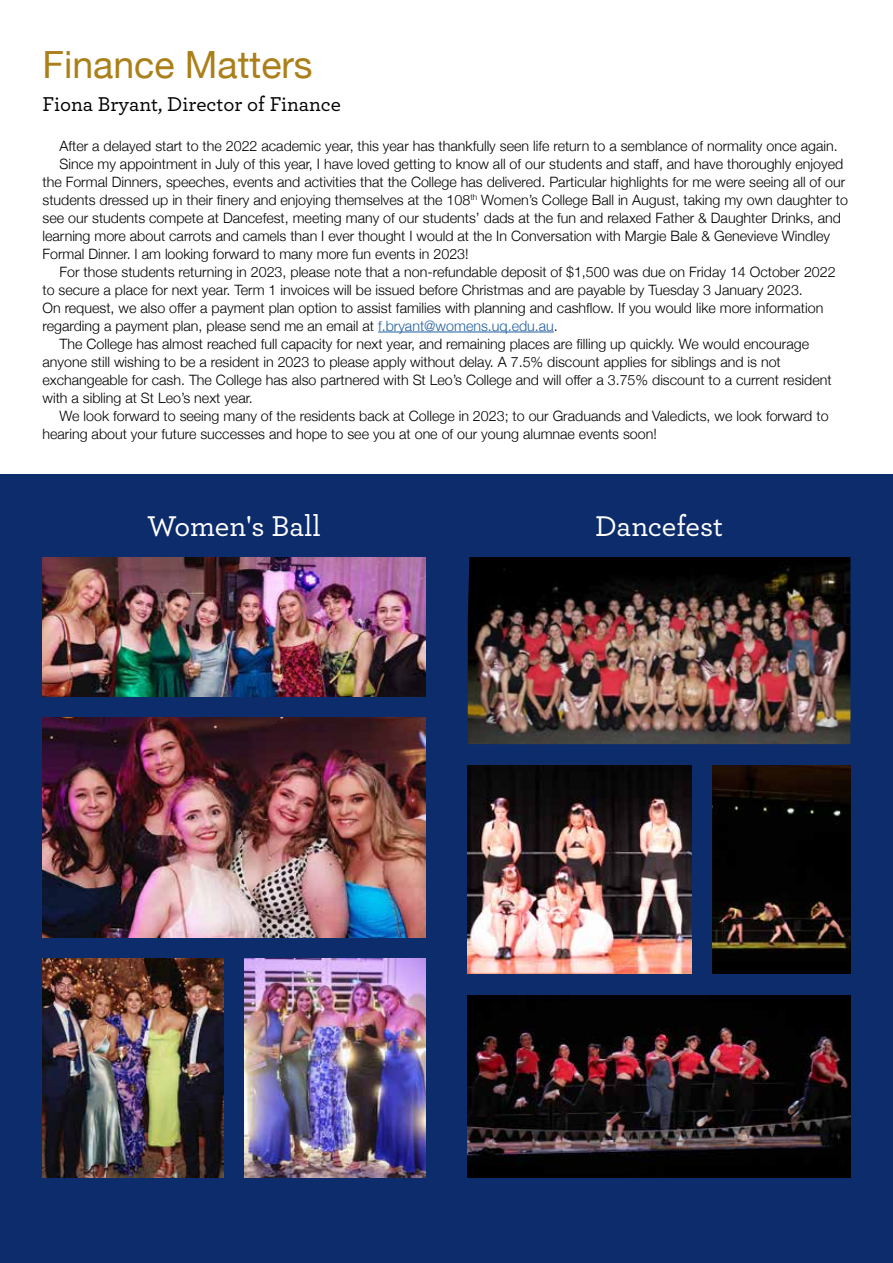
<style>
.page{position:relative;width:893px;height:1263px;background:#fff}
.page>*{position:absolute;margin:0;border:0;box-sizing:border-box;transform-origin:0 0}
.t1{font:37.5px "Helvetica Neue";color:#ab7f19}
.t2{font:500 30px "Archer Pro";color:#fff}
.t3{font:500 21px "Archer Pro";color:#000}
.t4{font:300 14.25px "Helvetica Neue";color:#000}
.s1{color:#215e9e}
</style>
<div class="page">
<div style="left:0;top:474px;width:893px;height:789px;background:#0d2c6c"></div>
<hr style="left:378px;top:332px;width:176px;height:1px;background:#215e9e">
<img style="left:468px;top:557px;width:382px;height:187px">
<img style="left:468px;top:765px;width:223px;height:209px">
<img style="left:468px;top:995px;width:382px;height:183px">
<img style="left:712px;top:765px;width:138px;height:209px">
<img style="left:43px;top:557px;width:382px;height:139px">
<img style="left:244px;top:958px;width:181px;height:220px">
<img style="left:43px;top:717px;width:382px;height:220px">
<img style="left:43px;top:958px;width:180px;height:220px">
<h1 class="t1" style="left:43px;top:43px;width:272px">Finance Matters</h1>
<h3 class="t3" style="left:43px;top:89px;width:300px">Fiona Bryant, Director of Finance</h3>
<p class="t4" style="left:60px;top:137px;width:780px">After a delayed start to the 2022 academic year, this year has thankfully seen life return to a semblance of normality once again.</p>
<p class="t4" style="left:60px;top:155px;width:785px">Since my appointment in July of this year, I have loved getting to know all of our students and staff, and have thoroughly enjoyed</p>
<p class="t4" style="left:43px;top:173px;width:804px">the Formal Dinners, speeches, events and activities that the College has delivered. Particular highlights for me were seeing all of our</p>
<p class="t4" style="left:43px;top:191px;width:807px">students dressed up in their finery and enjoying themselves at the 108<sup>th</sup> Women’s College Ball in August, taking my own daughter to</p>
<p class="t4" style="left:43px;top:209px;width:800px">see our students compete at Dancefest, meeting many of our students’ dads at the fun and relaxed Father &amp; Daughter Drinks, and</p>
<p class="t4" style="left:43px;top:227px;width:789px">learning more about carrots and camels than I ever thought I would at the In Conversation with Margie Bale &amp; Genevieve Windley</p>
<p class="t4" style="left:43px;top:245px;width:428px">Formal Dinner. I am looking forward to many more fun events in 2023!</p>
<p class="t4" style="left:60px;top:263px;width:778px">For those students returning in 2023, please note that a non-refundable deposit of $1,500 was due on Friday 14 October 2022</p>
<p class="t4" style="left:43px;top:281px;width:762px">to secure a place for next year. Term 1 invoices will be issued before Christmas and are payable by Tuesday 3 January 2023.</p>
<p class="t4" style="left:43px;top:299px;width:782px">On request, we also offer a payment plan option to assist families with planning and cashflow. If you would like more information</p>
<p class="t4" style="left:43px;top:317px;width:517px">regarding a payment plan, please send me an email at <span class="s1">f.bryant@womens.uq.edu.au</span>.</p>
<p class="t4" style="left:60px;top:335px;width:751px">The College has almost reached full capacity for next year, and remaining places are filling up quickly. We would encourage</p>
<p class="t4" style="left:43px;top:353px;width:740px">anyone still wishing to be a resident in 2023 to please apply without delay. A 7.5% discount applies for siblings and is not</p>
<p class="t4" style="left:43px;top:371px;width:791px">exchangeable for cash. The College has also partnered with St Leo’s College and will offer a 3.75% discount to a current resident</p>
<p class="t4" style="left:43px;top:389px;width:212px">with a sibling at St Leo’s next year.</p>
<p class="t4" style="left:60px;top:407px;width:771px">We look forward to seeing many of the residents back at College in 2023; to our Graduands and Valedicts, we look forward to</p>
<p class="t4" style="left:43px;top:425px;width:616px">hearing about your future successes and hope to see you at one of our young alumnae events soon!</p>
<h2 class="t2" style="left:147px;top:504px;width:175px">Women's Ball</h2>
<h2 class="t2" style="left:595px;top:504px;width:130px">Dancefest</h2>
</div>
